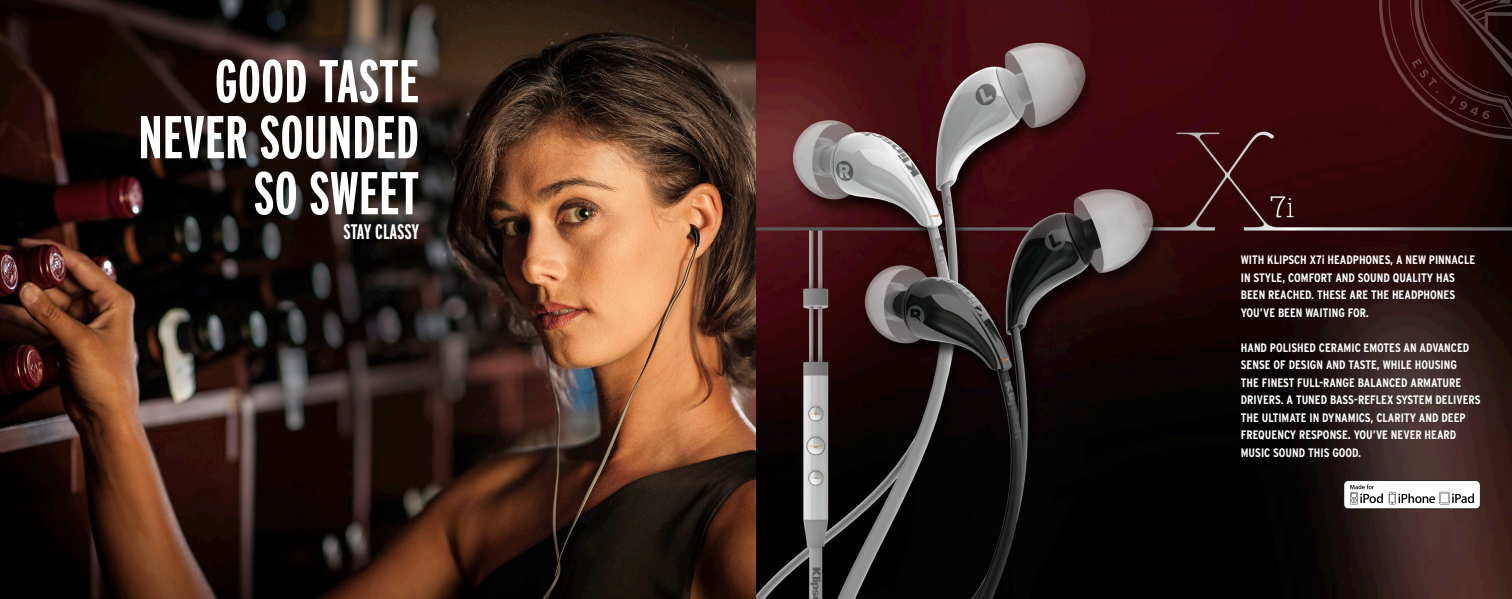
<style>
.page{position:relative;width:1512px;height:599px;background:#fff}
.page>*{position:absolute;margin:0;border:0;box-sizing:border-box;transform-origin:0 0}
.t1{font:700 extra-condensed 60.2px/56px "Interstate";color:#fff;text-align:right}
.t2{font:700 extra-condensed 21px "Interstate";letter-spacing:-.005em;color:#fff}
.t3{font:700 condensed 12.25px/17.5px "Interstate";color:#fff}
</style>
<div class="page">
<img style="left:0;top:0;width:1512px;height:598px">
<svg style="left:1379px;top:0;width:133px;height:139px"></svg>
<svg style="left:1344px;top:480px;width:136px;height:29px"></svg>
<p class="t1" style="left:138px;top:53px;width:282px">GOOD TASTE<br>NEVER SOUNDED<br>SO SWEET</p>
<p class="t2" style="left:344px;top:220px;width:77px">STAY CLASSY</p>
<p class="t3" style="left:1241px;top:251px;width:236px">WITH KLIPSCH X7i HEADPHONES, A NEW PINNACLE IN STYLE, COMFORT AND SOUND QUALITY HAS BEEN REACHED. THESE ARE THE HEADPHONES YOU’VE BEEN WAITING FOR.</p>
<p class="t3" style="left:1241px;top:338px;width:241px">HAND POLISHED CERAMIC EMOTES AN ADVANCED SENSE OF DESIGN AND TASTE, WHILE HOUSING<br>THE FINEST FULL-RANGE BALANCED ARMATURE DRIVERS. A TUNED BASS-REFLEX SYSTEM DELIVERS THE ULTIMATE IN DYNAMICS, CLARITY AND DEEP FREQUENCY RESPONSE. YOU’VE NEVER HEARD MUSIC SOUND THIS GOOD.</p>
</div>
